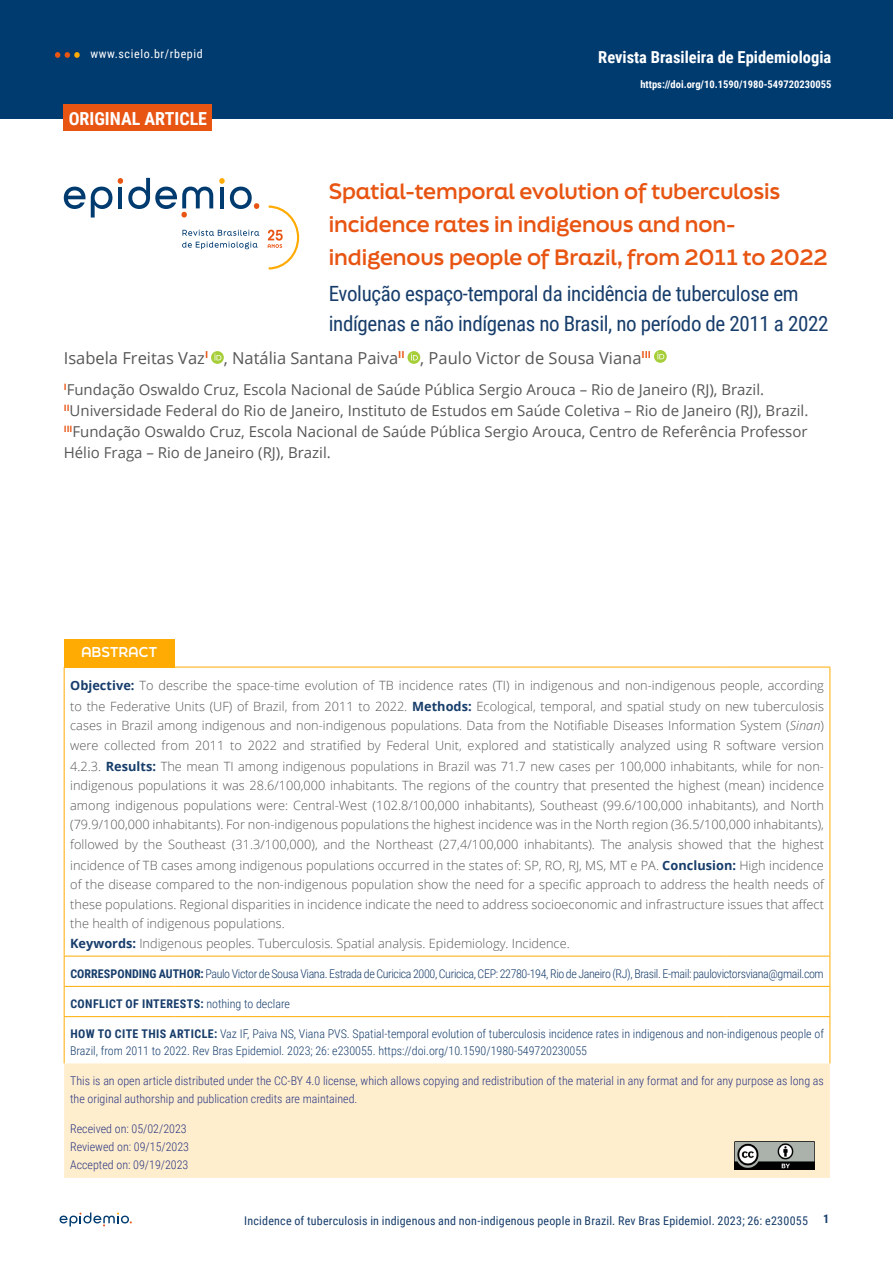
<style>
.page{position:relative;width:893px;height:1263px;background:#fff}
.page>*{position:absolute;margin:0;border:0;box-sizing:border-box;transform-origin:0 0}
.t1{font:700 21px/33px "Final Six";letter-spacing:-.005em;color:#e85412}
.t2{font:21px/30px "Roboto Condensed";letter-spacing:-.02em;color:#173d6b}
.t3{font:700 18px "Roboto Condensed";color:#fff}
.t4{font:16.5px "Open Sans";color:#575756}
.t5{font:700 16.5px "Roboto Condensed";color:#fff}
.t6{font:15px/21px "Open Sans";color:#575756}
.t7{font:700 13.5px "Final Six";color:#fff}
.t8{font:300 12.75px/19.5px "Open Sans";letter-spacing:.005em;color:#575756}
.t9{font:300 12px/18px "Roboto Condensed";color:#283583}
.t10{font:300 12px/16.5px "Roboto Condensed";color:#173d6b}
.t11{font:300 12px "Roboto Condensed";letter-spacing:-.03em;color:#173d6b}
.t12{font:12px "Roboto Condensed";letter-spacing:.015em;color:#173d6b}
.t13{font:700 12px "Roboto Condensed";letter-spacing:.035em;color:#173d6b}
.t14{font:12px "Roboto Condensed";letter-spacing:.05em;color:#fff}
.t15{font:700 10.5px "Roboto Condensed";color:#fff}
.s1{font-weight:700;color:#173d6b}
.s2{font-style:italic}
.s3{font-weight:700}
.s4{font-weight:300}
</style>
<div class="page">
<svg style="left:60px;top:1212px;width:72px;height:14px"></svg>
<div style="left:0;top:0;width:893px;height:118px;background:#003b70"></div>
<svg style="left:55px;top:52px;width:25px;height:6px"></svg>
<svg style="left:211px;top:351px;width:13px;height:13px"></svg>
<svg style="left:214px;top:353px;width:7px;height:7px"></svg>
<svg style="left:407px;top:351px;width:13px;height:13px"></svg>
<svg style="left:411px;top:353px;width:7px;height:7px"></svg>
<svg style="left:654px;top:350px;width:13px;height:13px"></svg>
<svg style="left:657px;top:352px;width:7px;height:7px"></svg>
<svg style="left:64px;top:187px;width:48px;height:30px"></svg>
<svg style="left:118px;top:178px;width:95px;height:39px"></svg>
<svg style="left:219px;top:178px;width:40px;height:31px"></svg>
<svg style="left:182px;top:230px;width:77px;height:6px"></svg>
<svg style="left:182px;top:242px;width:76px;height:7px"></svg>
<svg style="left:268px;top:206px;width:31px;height:64px"></svg>
<div style="left:64px;top:105px;width:148px;height:26px;background:#e85412"></div>
<div style="left:64px;top:639px;width:110px;height:28px;background:#ffab03"></div>
<div style="left:64px;top:1063px;width:766px;height:115px;background:#ffeecd"></div>
<hr style="left:64px;top:667px;width:1px;height:289px;background:#ffab03">
<hr style="left:174px;top:667px;width:552px;height:1px;background:#ffab03">
<hr style="left:726px;top:667px;width:104px;height:1px;background:#ffab03">
<hr style="left:829px;top:667px;width:1px;height:289px;background:#ffab03">
<hr style="left:64px;top:956px;width:1px;height:30px;background:#ffab03">
<hr style="left:64px;top:986px;width:1px;height:30px;background:#ffab03">
<hr style="left:64px;top:956px;width:110px;height:1px;background:#ffab03">
<hr style="left:174px;top:956px;width:552px;height:1px;background:#ffab03">
<hr style="left:726px;top:956px;width:104px;height:1px;background:#ffab03">
<hr style="left:829px;top:956px;width:1px;height:30px;background:#ffab03">
<hr style="left:829px;top:986px;width:1px;height:30px;background:#ffab03">
<hr style="left:65px;top:986px;width:109px;height:1px;background:#ffab03">
<hr style="left:174px;top:986px;width:552px;height:1px;background:#ffab03">
<hr style="left:726px;top:986px;width:103px;height:1px;background:#ffab03">
<hr style="left:64px;top:1017px;width:1px;height:46px;background:#ffab03">
<hr style="left:64px;top:1016px;width:110px;height:1px;background:#ffab03">
<hr style="left:174px;top:1016px;width:552px;height:1px;background:#ffab03">
<hr style="left:726px;top:1016px;width:104px;height:1px;background:#ffab03">
<hr style="left:829px;top:1017px;width:1px;height:46px;background:#ffab03">
<img style="left:735px;top:1141px;width:79px;height:28px">
<p class="t14" style="left:90px;top:45px;width:114px">www.scielo.br/rbepid</p>
<h2 class="t3" style="left:69px;top:106px;width:140px">ORIGINAL ARTICLE</h2>
<p class="t5" style="left:598px;top:46px;width:235px">Revista Brasileira de Epidemiologia</p>
<p class="t15" style="left:640px;top:77px;width:192px">https://doi.org/10.1590/1980-549720230055</p>
<h1 class="t1" style="left:329px;top:174px;width:501px">Spatial-temporal evolution of tuberculosis incidence rates in indigenous and non&shy;indigenous people of Brazil, from 2011 to 2022</h1>
<h1 class="t2" style="left:329px;top:278px;width:501px">Evolução espaço-temporal da incidência de tuberculose em indígenas e não indígenas no Brasil, no período de 2011 a 2022</h1>
<p class="t4" style="left:64px;top:347px;width:589px">Isabela Freitas Vaz<sup>I</sup> , Natália Santana Paiva<sup>II</sup> , Paulo Victor de Sousa Viana<sup>III</sup></p>
<p class="t6" style="left:64px;top:379px;width:746px"><sup>I</sup>Fundação Oswaldo Cruz, Escola Nacional de Saúde Pública Sergio Arouca – Rio de Janeiro (RJ), Brazil.<br><sup>II</sup>Universidade Federal do Rio de Janeiro, Instituto de Estudos em Saúde Coletiva – Rio de Janeiro (RJ), Brazil.<br><sup>III</sup>Fundação Oswaldo Cruz, Escola Nacional de Saúde Pública Sergio Arouca, Centro de Referência Professor Hélio Fraga – Rio de Janeiro (RJ), Brazil.</p>
<p class="t7" style="left:81px;top:642px;width:78px">ABSTRACT</p>
<p class="t8" style="left:70px;top:674px;width:755px;line-height:21px"><span class="s1">Objective:</span> To describe the space-time evolution of TB incidence rates (TI) in indigenous and non-indigenous people, according to the Federative Units (UF) of Brazil, from 2011 to 2022. <span class="s1">Methods:</span> Ecological, temporal, and spatial study on new tuberculosis</p>
<p class="t8" style="left:70px;top:715px;width:755px">cases in Brazil among indigenous and non-indigenous populations. Data from the Notifiable Diseases Information System (<span class="s2">Sinan</span>) were collected from 2011 to 2022 and stratified by Federal Unit, explored and statistically analyzed using R software version</p>
<p class="t8" style="left:70px;top:756px;width:755px;text-align:justify">4.2.3. <span class="s1">Results:</span> The mean TI among indigenous populations in Brazil was 71.7 new cases per 100,000 inhabitants, while for non&shy;indigenous populations it was 28.6/100,000 inhabitants. The regions of the country that presented the highest (mean) incidence among indigenous populations were: Central-West (102.8/100,000 inhabitants), Southeast (99.6/100,000 inhabitants), and North (79.9/100,000 inhabitants). For non-indigenous populations the highest incidence was in the North region (36.5/100,000 inhabitants), followed by the Southeast (31.3/100,000), and the Northeast (27,4/100,000 inhabitants). The analysis showed that the highest</p>
<p class="t8" style="left:70px;top:855px;width:755px">incidence of TB cases among indigenous populations occurred in the states of: SP, RO, RJ, MS, MT e PA. <span class="s1">Conclusion:</span> High incidence of the disease compared to the non-indigenous population show the need for a specific approach to address the health needs of these populations. Regional disparities in incidence indicate the need to address socioeconomic and infrastructure issues that affect the health of indigenous populations.<br><span class="s1">Keywords:</span> Indigenous peoples. Tuberculosis. Spatial analysis. Epidemiology. Incidence.</p>
<p class="t11" style="left:70px;top:965px;width:755px"><span class="s3">CORRESPONDING AUTHOR:</span> Paulo Victor de Sousa Viana. Estrada de Curicica 2000, Curicica, CEP: 22780-194, Rio de Janeiro (RJ), Brasil. E-mail: paulovictorsviana@gmail.com</p>
<p class="t13" style="left:70px;top:995px;width:221px">CONFLICT OF INTERESTS: <span class="s4">nothing to declare</span></p>
<p class="t10" style="left:70px;top:1025px;width:755px"><span class="s3">HOW TO CITE THIS ARTICLE:</span> Vaz IF, Paiva NS, Viana PVS. Spatial-temporal evolution of tuberculosis incidence rates in indigenous and non-indigenous people of<br>Brazil, from 2011 to 2022. Rev Bras Epidemiol. 2023; 26: e230055. https://doi.org/10.1590/1980-549720230055</p>
<p class="t9" style="left:70px;top:1071px;width:755px">This is an open article distributed under the CC-BY 4.0 license, which allows copying and redistribution of the material in any format and for any purpose as long as the original authorship and publication credits are maintained.</p>
<p class="t9" style="left:70px;top:1120px;width:120px">Received on: 05/02/2023<br>Reviewed on: 09/15/2023<br>Accepted on: 09/19/2023</p>
<p class="t12" style="left:244px;top:1212px;width:565px">Incidence of tuberculosis in indigenous and non-indigenous people in Brazil. Rev Bras Epidemiol. 2023; 26: e230055</p>
<p class="t13" style="left:823px;top:1211px;width:8px">1</p>
</div>
